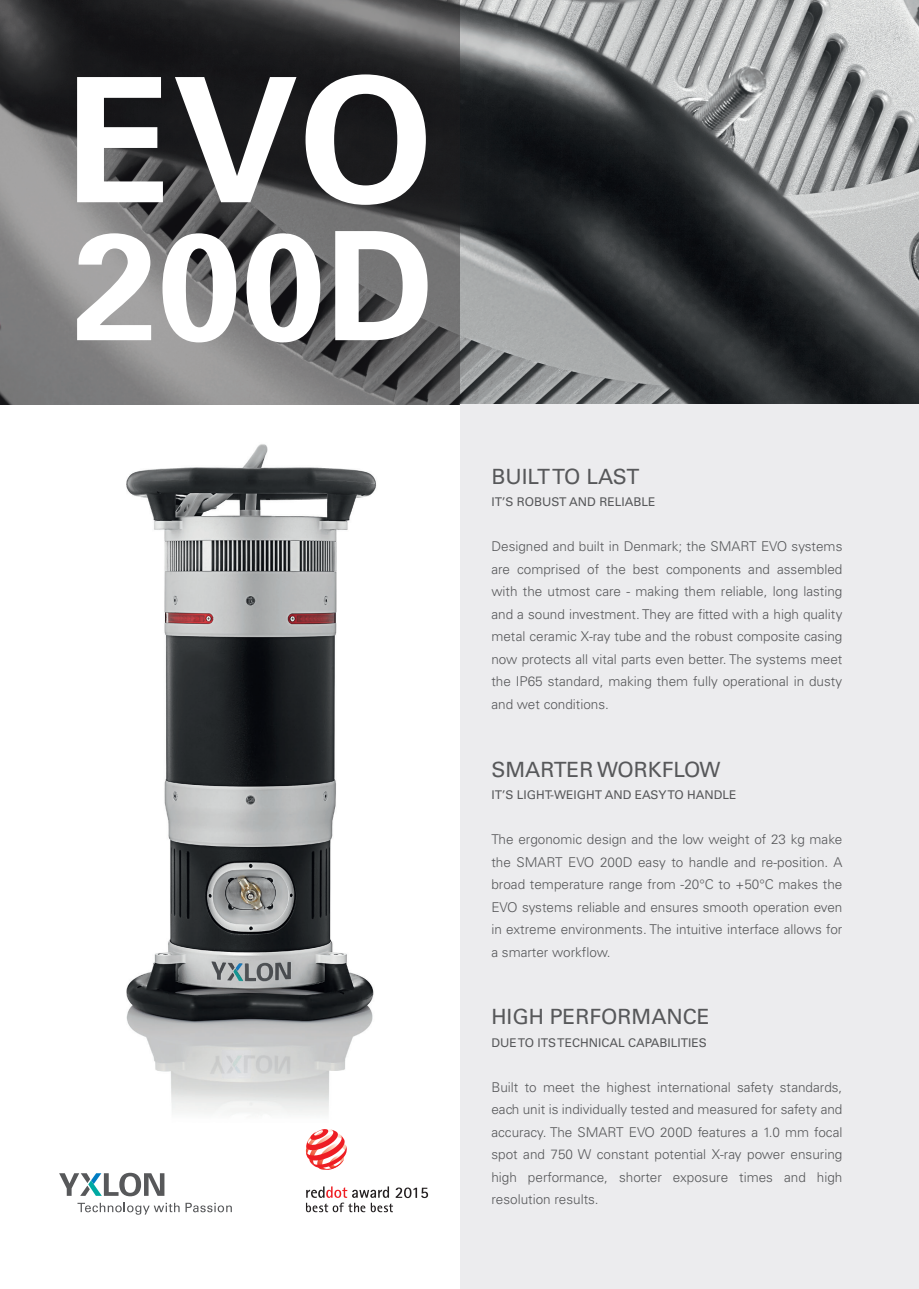
<style>
.page{position:relative;width:919px;height:1289px;background:#fff}
.page>*{position:absolute;margin:0;border:0;box-sizing:border-box;transform-origin:0 0}
.t1{font:21px "Univers LT Std";color:#57585a}
.t2{font:300 13.5px/22.5px "Univers LT Std";color:#57585a;text-align:justify}
.t3{font:12px "Univers LT Std";color:#57585a}
</style>
<div class="page">
<img style="left:459px;top:0;width:459px;height:404px">
<svg style="left:0;top:0;width:459px;height:404px;background:#5b5b5c"></svg>
<div style="left:460px;top:404px;width:458px;height:884px;background:#ececee"></div>
<img style="left:126px;top:444px;width:251px;height:750px">
<svg style="left:77px;top:74px;width:349px;height:131px"></svg>
<svg style="left:77px;top:233px;width:74px;height:107px"></svg>
<svg style="left:162px;top:233px;width:74px;height:109px"></svg>
<svg style="left:246px;top:233px;width:74px;height:109px"></svg>
<svg style="left:335px;top:231px;width:92px;height:109px"></svg>
<svg style="left:59px;top:1172px;width:105px;height:24px"></svg>
<svg style="left:77px;top:1202px;width:155px;height:12px"></svg>
<svg style="left:306px;top:1129px;width:41px;height:40px"></svg>
<svg style="left:306px;top:1186px;width:122px;height:26px"></svg>
<p class="t1" style="left:491px;top:464px;width:149px">BUILT TO LAST</p>
<p class="t3" style="left:491px;top:495px;width:165px">IT’S ROBUST AND RELIABLE</p>
<p class="t2" style="left:491px;top:535px;width:352px">Designed and built in Denmark; the SMART EVO systems are comprised of the best components and assembled with the utmost care - making them reliable, long lasting and a sound investment. They are fitted with a high quality metal ceramic X-ray tube and the robust composite casing now protects all vital parts even better. The systems meet the IP65 standard, making them fully operational in dusty and wet conditions.</p>
<p class="t1" style="left:491px;top:756px;width:231px">SMARTER WORKFLOW</p>
<p class="t3" style="left:491px;top:787px;width:246px">IT’S LIGHT-WEIGHT AND EASY TO HANDLE</p>
<p class="t2" style="left:491px;top:828px;width:352px">The ergonomic design and the low weight of 23 kg make the SMART EVO 200D easy to handle and re-position. A broad temperature range from -20°C to +50°C makes the EVO systems reliable and ensures smooth operation even in extreme environments. The intuitive interface allows for a smarter workflow.</p>
<p class="t1" style="left:491px;top:1004px;width:220px">HIGH PERFORMANCE</p>
<p class="t3" style="left:491px;top:1035px;width:217px">DUE TO ITS TECHNICAL CAPABILITIES</p>
<p class="t2" style="left:491px;top:1075px;width:352px">Built to meet the highest international safety standards, each unit is individually tested and measured for safety and accuracy. The SMART EVO 200D features a 1.0 mm focal spot and 750 W constant potential X-ray power ensuring high performance, shorter exposure times and high resolution results.</p>
</div>
